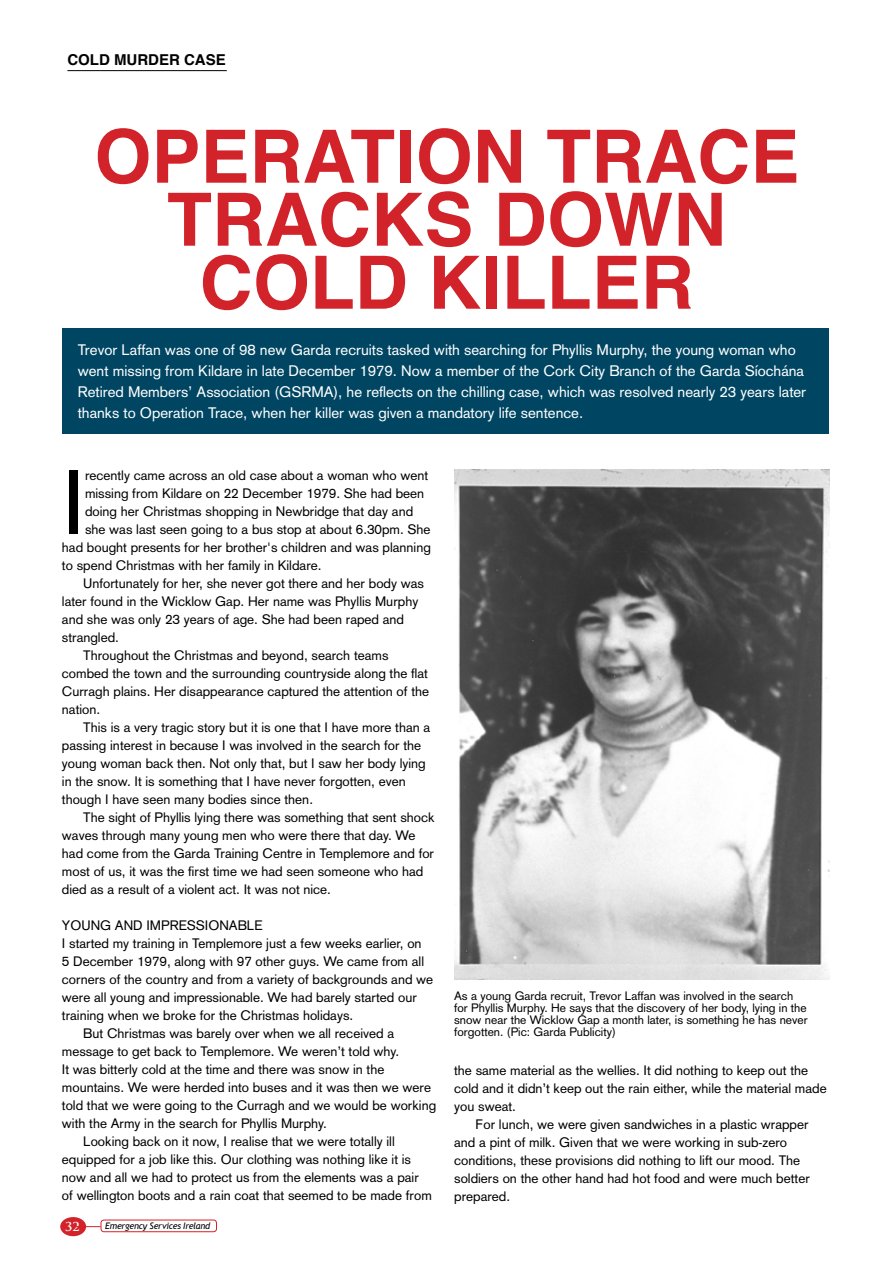
<style>
.page{position:relative;width:893px;height:1263px;background:#fff}
.page>*{position:absolute;margin:0;border:0;box-sizing:border-box;transform-origin:0 0}
.t1{font:89.4px "Akzidenz Grotesk";color:#000}
.t2{font:700 73.5px/63px "Helvetica";color:#d2232a;text-align:center}
.t3{font:15px/21px "Akzidenz Grotesk";color:#fff}
.t4{font:700 15px "Helvetica";color:#000}
.t5{font:13.5px/18px "Akzidenz Grotesk";color:#000}
.t6{font:12px/12px "Akzidenz Grotesk";color:#000}
.t7{font:700 12px "Trajan Pro";color:#fff}
.t8{font:italic 9px "Trebuchet MS";letter-spacing:-.025em;color:#000}
</style>
<div class="page">
<hr style="left:67px;top:70px;width:160px;height:1px;background:#000">
<div style="left:62px;top:328px;width:766px;height:106px;background:#004663"></div>
<div style="left:60px;top:1217px;width:26px;height:19px;background:#d2232a;border-radius:50%"></div>
<svg style="left:86px;top:1226px;width:15px;height:1px"></svg>
<div style="left:101px;top:1220px;width:116px;height:12px;border:1px solid #d2232a;border-radius:3px"></div>
<img style="left:454px;top:470px;width:375px;height:509px">
<p class="t4" style="left:67px;top:48px;width:160px">COLD MURDER CASE</p>
<h2 class="t2" style="left:94px;top:126px;width:707px">OPERATION TRACE<br>TRACKS DOWN<br>COLD KILLER</h2>
<p class="t3" style="left:78px;top:339px;width:730px">Trevor Laffan was one of 98 new Garda recruits tasked with searching for Phyllis Murphy, the young woman who went missing from Kildare in late December 1979. Now a member of the Cork City Branch of the Garda Síochána Retired Members’ Association (GSRMA), he reflects on the chilling case, which was resolved nearly 23 years later thanks to Operation Trace, when her killer was given a mandatory life sentence.</p>
<h1 class="t1" style="left:62px;top:450px;width:25px">I</h1>
<p class="t5" style="left:85px;top:466px;width:345px">recently came across an old case about a woman who went</p>
<p class="t5" style="left:85px;top:484px;width:341px">missing from Kildare on 22 December 1979. She had been</p>
<p class="t5" style="left:85px;top:502px;width:330px">doing her Christmas shopping in Newbridge that day and</p>
<p class="t5" style="left:85px;top:520px;width:347px">she was last seen going to a bus stop at about 6.30pm. She</p>
<p class="t5" style="left:62px;top:538px;width:370px">had bought presents for her brother's children and was planning</p>
<p class="t5" style="left:62px;top:556px;width:261px">to spend Christmas with her family in Kildare.</p>
<p class="t5" style="left:83px;top:574px;width:342px">Unfortunately for her, she never got there and her body was</p>
<p class="t5" style="left:62px;top:592px;width:358px">later found in the Wicklow Gap. Her name was Phyllis Murphy</p>
<p class="t5" style="left:62px;top:610px;width:344px">and she was only 23 years of age. She had been raped and</p>
<p class="t5" style="left:62px;top:628px;width:59px">strangled.</p>
<p class="t5" style="left:83px;top:646px;width:307px">Throughout the Christmas and beyond, search teams</p>
<p class="t5" style="left:62px;top:664px;width:367px">combed the town and the surrounding countryside along the flat</p>
<p class="t5" style="left:62px;top:682px;width:369px">Curragh plains. Her disappearance captured the attention of the</p>
<p class="t5" style="left:62px;top:700px;width:40px">nation.</p>
<p class="t5" style="left:83px;top:718px;width:349px">This is a very tragic story but it is one that I have more than a</p>
<p class="t5" style="left:62px;top:736px;width:361px">passing interest in because I was involved in the search for the</p>
<p class="t5" style="left:62px;top:754px;width:365px">young woman back then. Not only that, but I saw her body lying</p>
<p class="t5" style="left:62px;top:772px;width:345px">in the snow. It is something that I have never forgotten, even</p>
<p class="t5" style="left:62px;top:790px;width:253px">though I have seen many bodies since then.</p>
<p class="t5" style="left:83px;top:808px;width:353px">The sight of Phyllis lying there was something that sent shock</p>
<p class="t5" style="left:62px;top:826px;width:355px">waves through many young men who were there that day. We</p>
<p class="t5" style="left:62px;top:844px;width:374px">had come from the Garda Training Centre in Templemore and for</p>
<p class="t5" style="left:62px;top:862px;width:363px">most of us, it was the first time we had seen someone who had</p>
<p class="t5" style="left:62px;top:880px;width:271px">died as a result of a violent act. It was not nice.</p>
<p class="t5" style="left:62px;top:916px;width:202px">YOUNG AND IMPRESSIONABLE</p>
<p class="t5" style="left:62px;top:934px;width:361px">I started my training in Templemore just a few weeks earlier, on</p>
<p class="t5" style="left:62px;top:952px;width:364px">5 December 1979, along with 97 other guys. We came from all</p>
<p class="t5" style="left:62px;top:970px;width:373px">corners of the country and from a variety of backgrounds and we</p>
<p class="t5" style="left:62px;top:988px;width:356px">were all young and impressionable. We had barely started our</p>
<p class="t5" style="left:62px;top:1006px;width:293px">training when we broke for the Christmas holidays.</p>
<p class="t5" style="left:83px;top:1024px;width:312px">But Christmas was barely over when we all received a</p>
<p class="t5" style="left:62px;top:1042px;width:339px">message to get back to Templemore. We weren’t told why.</p>
<p class="t5" style="left:62px;top:1060px;width:324px">It was bitterly cold at the time and there was snow in the</p>
<p class="t5" style="left:62px;top:1078px;width:371px">mountains. We were herded into buses and it was then we were</p>
<p class="t5" style="left:62px;top:1096px;width:376px">told that we were going to the Curragh and we would be working</p>
<p class="t5" style="left:62px;top:1114px;width:267px">with the Army in the search for Phyllis Murphy.</p>
<p class="t5" style="left:83px;top:1132px;width:313px">Looking back on it now, I realise that we were totally ill</p>
<p class="t5" style="left:62px;top:1150px;width:351px">equipped for a job like this. Our clothing was nothing like it is</p>
<p class="t5" style="left:62px;top:1168px;width:358px">now and all we had to protect us from the elements was a pair</p>
<p class="t5" style="left:62px;top:1186px;width:371px">of wellington boots and a rain coat that seemed to be made from</p>
<p class="t7" style="left:65px;top:1219px;width:16px">32</p>
<p class="t8" style="left:105px;top:1220px;width:107px">Emergency Services Ireland</p>
<p class="t6" style="left:454px;top:990px;width:355px">As a young Garda recruit, Trevor Laffan was involved in the search for Phyllis Murphy. He says that the discovery of her body, lying in the snow near the Wicklow Gap a month later, is something he has never forgotten. (Pic: Garda Publicity)</p>
<p class="t5" style="left:454px;top:1061px;width:374px">the same material as the wellies. It did nothing to keep out the cold and it didn’t keep out the rain either, while the material made you sweat.</p>
<p class="t5" style="left:454px;top:1115px;width:357px;text-indent:21px">For lunch, we were given sandwiches in a plastic wrapper and a pint of milk. Given that we were working in sub-zero conditions, these provisions did nothing to lift our mood. The soldiers on the other hand had hot food and were much better prepared.</p>
</div>
